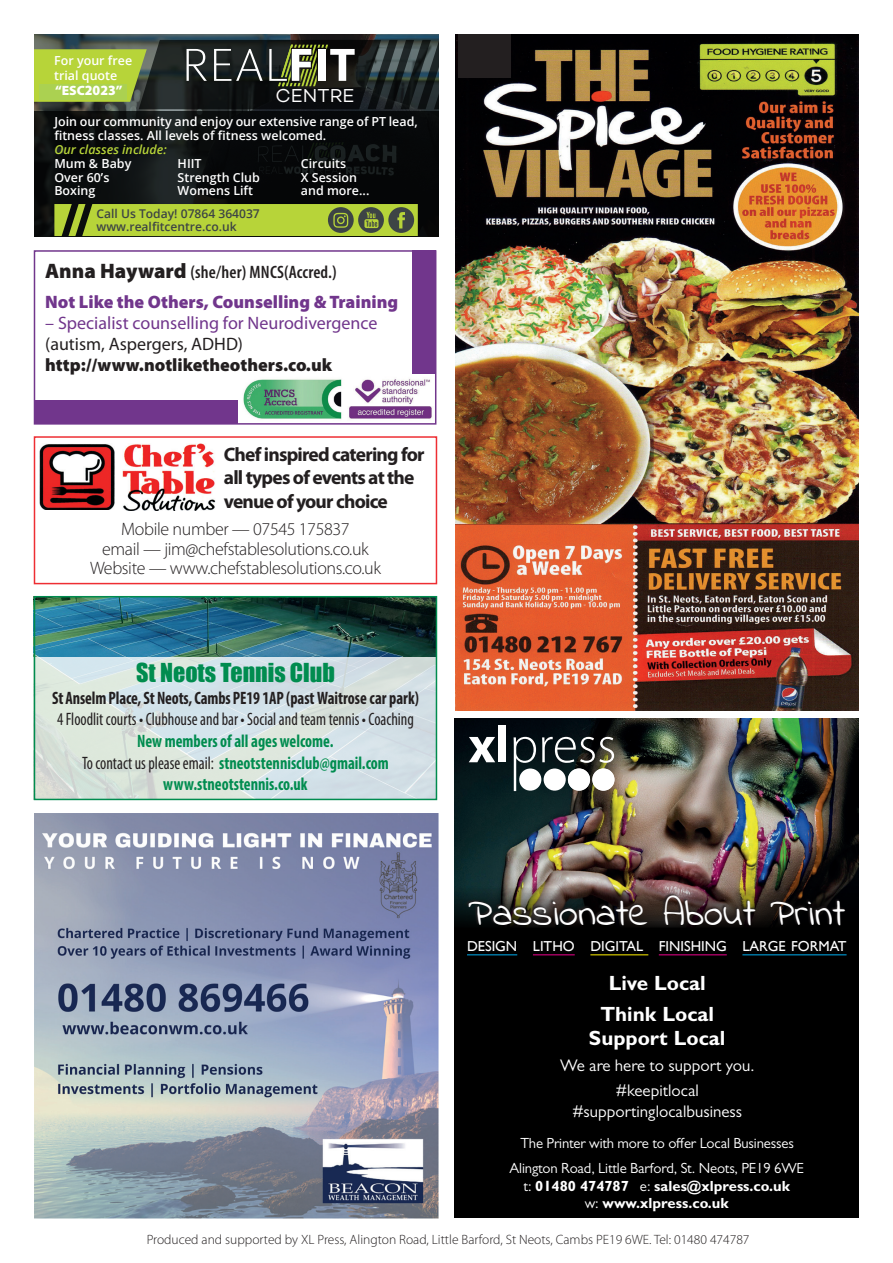
<style>
.page{position:relative;width:893px;height:1263px;background:#fff}
.page>*{position:absolute;margin:0;border:0;box-sizing:border-box;transform-origin:0 0}
.t1{font:38.85px "Indie Flower";color:#fff}
.t2{font:24px "Impact";color:#008c4f}
.t3{font:700 20.7px/30.2px "Gill Sans MT Pro";color:#fff;text-align:center}
.t4{font:700 19.5px/23.4px "Myriad Pro";letter-spacing:-.04em;color:#231f20}
.t5{font:19.05px "Campton";color:#fff}
.t6{font:700 condensed 18px/21.6px "Myriad Pro";color:#008c4f;text-align:center;scale:.9 1}
.t7{font:300 18px/19.5px "Myriad Pro";letter-spacing:-.02em;color:#231f20;text-align:center}
.t8{font:900 18px/30px "Myriad Pro";color:#71368c}
.t9{font:condensed 18px "Myriad Pro";color:#231f20;scale:.9 1}
.t10{font:700 condensed 18px "Myriad Pro";letter-spacing:-.01em;color:#231f20;scale:.9 1}
.t11{font:18px "Myriad Pro";color:#71368c}
.t12{font:900 18px "Myriad Pro";color:#231f20}
.t13{font:18px "Myriad Pro";color:#231f20}
.t14{font:16.95px/25.5px "Gill Sans MT Pro";color:#fff;text-align:center}
.t15{font:14.7px/25.2px "Gill Sans MT Pro";letter-spacing:-.01em;color:#fff;text-align:center}
.t16{font:700 14.7px/17.7px "Gill Sans MT Pro";color:#fff;text-align:center}
.t17{font:14.4px "Gill Sans";color:#fff}
.t18{font:800 13.65px "Open Sans";color:#fff}
.t19{font:300 13.5px "Myriad Pro";color:#231f20}
.t20{font:900 13.5px "Myriad Pro";color:#fff}
.t21{font:600 12.45px/13.4px "Open Sans";color:#fff}
.t22{font:italic 600 12.45px "Open Sans";color:#b7d439}
.t23{font:600 12.15px/12.9px "Open Sans";color:#3d4445}
.s1{font-size:14.1px}
.s2{font-size:21px;color:#231f20}
.s3{font-weight:600;font-stretch:condensed;color:#231f20}
.s4{font-weight:400;color:#231f20}
.s5{font-weight:400}
</style>
<div class="page">
<div style="left:34px;top:436px;width:403px;height:148px;border:2px solid #ee2e33"></div>
<img style="left:40px;top:444px;width:74px;height:66px">
<img style="left:123px;top:443px;width:92px;height:68px">
<img style="left:455px;top:34px;width:403px;height:676px">
<div style="left:458px;top:34px;width:53px;height:43px;background:#231f20"></div>
<img style="left:37px;top:599px;width:397px;height:59px">
<svg style="left:37px;top:658px;width:397px;height:139px;background:#d6e2e2"></svg>
<div style="left:34px;top:596px;width:403px;height:204px;border:2px solid #008c4f"></div>
<div style="left:34px;top:401px;width:402px;height:23px;background:#71368c"></div>
<div style="left:412px;top:250px;width:24px;height:172px;background:#71368c"></div>
<img style="left:241px;top:374px;width:192px;height:48px">
<div style="left:34px;top:250px;width:402px;height:175px;border:2px solid #71368c"></div>
<img style="left:34px;top:34px;width:404px;height:78px">
<svg style="left:34px;top:112px;width:404px;height:124px;background:#0a0d0e"></svg>
<svg style="left:34px;top:40px;width:404px;height:69px;background:#485136"></svg>
<svg style="left:54px;top:204px;width:364px;height:32px;background:#a2bb38"></svg>
<div style="left:39px;top:84px;width:88px;height:16px;background:#abd151"></div>
<img style="left:34px;top:814px;width:405px;height:404px">
<div style="left:455px;top:719px;width:404px;height:498px;background:#000"></div>
<img style="left:455px;top:719px;width:404px;height:208px">
<svg style="left:466px;top:892px;width:380px;height:34px"></svg>
<div style="left:592px;top:768px;width:22px;height:23px;background:#fff;border-radius:50%"></div>
<div style="left:568px;top:768px;width:22px;height:23px;background:#fff;border-radius:50%"></div>
<div style="left:544px;top:768px;width:22px;height:23px;background:#fff;border-radius:50%"></div>
<div style="left:519px;top:768px;width:22px;height:23px;background:#fff;border-radius:50%"></div>
<svg style="left:469px;top:737px;width:26px;height:25px"></svg>
<div style="left:499px;top:725px;width:7px;height:37px;background:#fff"></div>
<svg style="left:514px;top:737px;width:22px;height:54px"></svg>
<svg style="left:542px;top:737px;width:72px;height:26px;background:#505453"></svg>
<hr style="left:467px;top:954px;width:50px;height:1px;background:#00aeef">
<hr style="left:533px;top:954px;width:42px;height:1px;background:#ed028c">
<hr style="left:590px;top:954px;width:58px;height:1px;background:#fff101">
<hr style="left:659px;top:954px;width:68px;height:1px;background:#ed028c">
<hr style="left:742px;top:954px;width:104px;height:1px;background:#00aeef">
<p class="t21" style="left:54px;top:52px;width:79px;line-height:15px">For your free trial quote</p>
<p class="t18" style="left:54px;top:81px;width:72px">“ESC2019”</p>
<p class="t21" style="left:54px;top:115px;width:365px">Join our community and enjoy our extensive range of PT lead, fitness classes. All levels of fitness welcomed.</p>
<p class="t22" style="left:54px;top:141px;width:114px">Our classes include:</p>
<p class="t21" style="left:54px;top:157px;width:78px">Mum &amp; Baby<br>Over 60’s<br>Boxing</p>
<p class="t21" style="left:177px;top:157px;width:84px">HIIT<br>Strength Club<br>Womens Lift</p>
<p class="t21" style="left:300px;top:157px;width:70px">Circuits<br>X Session and more...</p>
<p class="t20" style="left:55px;top:83px;width:69px">“ESC<span class="s1">2023</span>”</p>
<h3 class="t5" style="left:275px;top:84px;width:81px">CENTRE</h3>
<p class="t23" style="left:96px;top:207px;width:165px">Call Us Today! 07864 364037 www.realfitcentre.co.uk</p>
<h3 class="t8" style="left:45px;top:257px;width:355px"><span class="s2">Anna Hayward</span> <span class="s3">(she/her) MNCS(Accred.)<br></span>Not Like the Others, Counselling &amp; Training</h3>
<h3 class="t11" style="left:45px;top:313px;width:334px">– Specialist counselling for Neurodivergence</h3>
<h3 class="t13" style="left:45px;top:334px;width:199px">(autism, Aspergers, ADHD)</h3>
<h3 class="t12" style="left:45px;top:354px;width:288px">http://www.notliketheothers.co.uk</h3>
<h3 class="t4" style="left:223px;top:443px;width:202px">Chef inspired catering for all types of events at the venue of your choice</h3>
<h3 class="t7" style="left:90px;top:520px;width:292px">Mobile number — 07545 175837<br>email — jim@chefstablesolutions.co.uk<br>Website — www.chefstablesolutions.co.uk</h3>
<h2 class="t2" style="left:136px;top:654px;width:200px">St Neots Tennis Club</h2>
<h3 class="t10" style="left:52px;top:688px;width:409px">St Anselm Place, St Neots, Cambs PE19 1AP (past Waitrose car park)</h3>
<h3 class="t9" style="left:57px;top:710px;width:398px">4 Floodlit courts • Clubhouse and bar • Social and team tennis • Coaching</h3>
<h3 class="t6" style="left:82px;top:730px;width:343px">New members of all ages welcome.<br><span class="s4">To contact us please email:</span> stneotstennisclub@gmail.com www.stneotstennis.co.uk</h3>
<h1 class="t1" style="left:468px;top:887px;width:379px">Passionate About Print</h1>
<p class="t17" style="left:467px;top:938px;width:381px">DESIGN LITHO DIGITAL FINISHING LARGE FORMAT</p>
<h3 class="t3" style="left:600px;top:968px;width:115px">Live Local<br>Think Local</h3>
<h3 class="t3" style="left:589px;top:1023px;width:138px">Support Local</h3>
<h3 class="t14" style="left:560px;top:1052px;width:196px">We are here to support you. #keepitlocal</h3>
<h3 class="t14" style="left:572px;top:1098px;width:171px">#supportinglocalbusiness</h3>
<p class="t15" style="left:510px;top:1130px;width:296px">The Printer with more to offer Local Businesses<br>Alington Road, Little Barford, St. Neots, PE19 6WE</p>
<p class="t16" style="left:523px;top:1176px;width:268px"><span class="s5">t:</span> 01480 474787 <span class="s5">e:</span> sales@xlpress.co.uk <span class="s5">w:</span> www.xlpress.co.uk</p>
<p class="t19" style="left:146px;top:1231px;width:604px">Produced and supported by XL Press, Alington Road, Little Barford, St Neots, Cambs PE19 6WE. Tel: 01480 474787</p>
</div>
